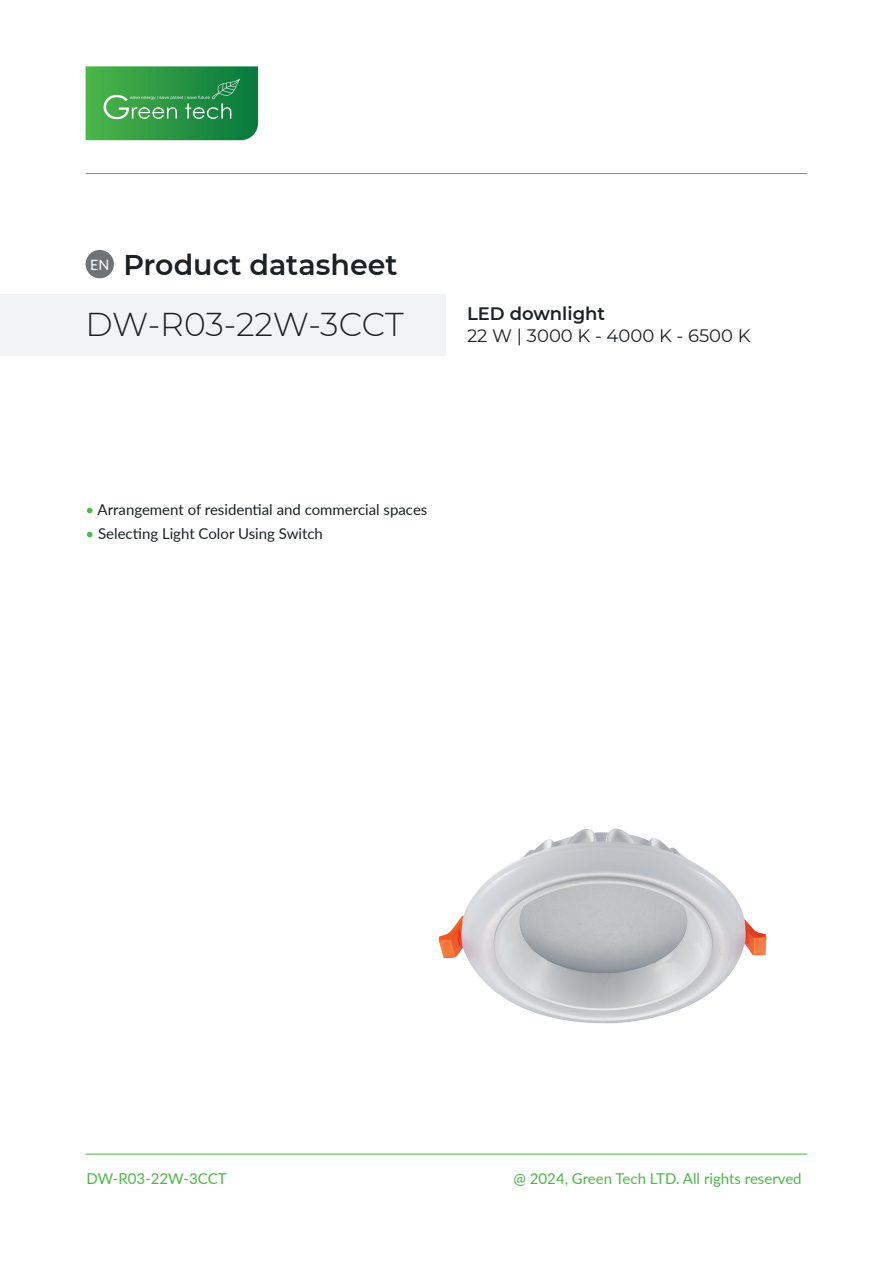
<style>
.page{position:relative;width:893px;height:1263px;background:#fff}
.page>*{position:absolute;margin:0;border:0;box-sizing:border-box;transform-origin:0 0}
.t1{font:300 33px "Montserrat";letter-spacing:-.01em;color:#1d2124}
.t2{font:600 28.5px "Montserrat";color:#1d2124}
.t3{font:18px "Montserrat";color:#1d2124}
.t4{font:600 18px "Montserrat";color:#1d2124}
.t5{font:15px "Lato";color:#1c2123}
.t6{font:15px "Lato";color:#4cb848}
.t7{font:14.25px "Lato";color:#fff}
.s1{color:#4cb848}
</style>
<div class="page">
<img style="left:374px;top:828px;width:434px;height:326px">
<div style="left:0;top:294px;width:445px;height:62px;background:#f2f3f4"></div>
<hr style="left:86px;top:1154px;width:721px;height:1px;background:#4cb848">
<hr style="left:86px;top:173px;width:721px;height:1px;background:#4cb848">
<svg style="left:86px;top:66px;width:172px;height:74px;background:#369c4e"></svg>
<div style="left:86px;top:250px;width:28px;height:28px;background:#707375;border-radius:50%"></div>
<h2 class="t2" style="left:123px;top:245px;width:276px">Product datasheet</h2>
<h1 class="t1" style="left:86px;top:302px;width:320px">DW-R03-22W-3CCT</h1>
<p class="t4" style="left:467px;top:301px;width:140px">LED downlight</p>
<p class="t7" style="left:90px;top:254px;width:21px">EN</p>
<p class="t3" style="left:467px;top:323px;width:285px">22 W | 3000 K - 4000 K - 6500 K</p>
<p class="t5" style="left:86px;top:499px;width:343px"><span class="s1">•</span> Arrangement of residential and commercial spaces</p>
<p class="t5" style="left:86px;top:523px;width:239px"><span class="s1">•</span> Selecting Light Color Using Switch</p>
<p class="t6" style="left:86px;top:1167px;width:142px">DW-R03-22W-3CCT</p>
<p class="t6" style="left:513px;top:1167px;width:290px">@ 2024, Green Tech LTD. All rights reserved</p>
</div>
